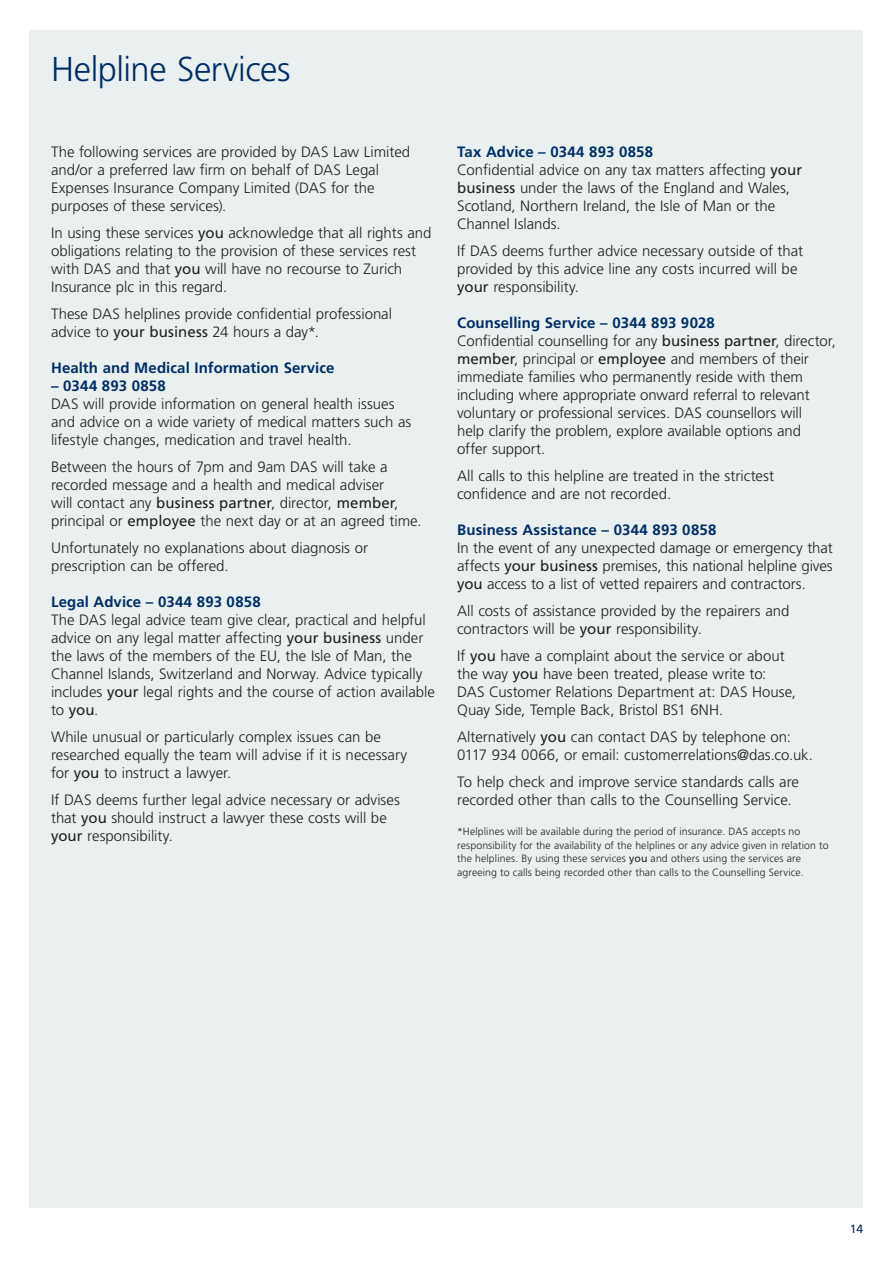
<style>
.page{position:relative;width:893px;height:1263px;background:#fff}
.page>*{position:absolute;margin:0;border:0;box-sizing:border-box;transform-origin:0 0}
.Head_1{font:300 34.5px "Frutiger LT Std";letter-spacing:-.015em;color:#002d66}
.Body{font:300 15px/18px "Frutiger LT Std";color:#231f20}
.Head_3{font:700 15px "Frutiger LT Std";letter-spacing:.005em;color:#002d66}
.t1{font:12px "Frutiger LT Std";color:#002d66}
.Body-2{font:300 10.5px/13.5px "Frutiger LT Std";letter-spacing:.01em;color:#231f20}
.s1{font-weight:400}
</style>
<div class="page">
<div style="left:30px;top:30px;width:833px;height:1178px;background:#eaf0f0"></div>
<p class="Head_1" style="left:51px;top:50px;width:241px">Helpline Services</p>
<p class="Body" style="left:51px;top:143px;width:361px">The following services are provided by DAS Law Limited and/or a preferred law firm on behalf of DAS Legal Expenses Insurance Company Limited (DAS for the purposes of these services).</p>
<p class="Body" style="left:51px;top:224px;width:382px">In using these services <span class="s1">you</span> acknowledge that all rights and obligations relating to the provision of these services rest with DAS and that <span class="s1">you</span> will have no recourse to Zurich Insurance plc in this regard.</p>
<p class="Body" style="left:51px;top:305px;width:343px">These DAS helplines provide confidential professional advice to <span class="s1">your business</span> 24 hours a day*.</p>
<p class="Head_3" style="left:51px;top:359px;width:285px">Health and Medical Information Service</p>
<p class="Head_3" style="left:51px;top:377px;width:116px">– 0344 893 0858</p>
<p class="Body" style="left:51px;top:395px;width:362px">DAS will provide information on general health issues and advice on a wide variety of medical matters such as lifestyle changes, medication and travel health.</p>
<p class="Body" style="left:51px;top:458px;width:372px">Between the hours of 7pm and 9am DAS will take a recorded message and a health and medical adviser<br>will contact any <span class="s1">business partner</span>, director, <span class="s1">member</span>, principal or <span class="s1">employee</span> the next day or at an agreed time.</p>
<p class="Body" style="left:51px;top:539px;width:318px">Unfortunately no explanations about diagnosis or prescription can be offered.</p>
<p class="Head_3" style="left:51px;top:593px;width:211px">Legal Advice – 0344 893 0858</p>
<p class="Body" style="left:51px;top:611px;width:386px">The DAS legal advice team give clear, practical and helpful advice on any legal matter affecting <span class="s1">your business</span> under the laws of the members of the EU, the Isle of Man, the Channel Islands, Switzerland and Norway. Advice typically includes <span class="s1">your</span> legal rights and the course of action available to <span class="s1">you</span>.</p>
<p class="Body" style="left:51px;top:728px;width:358px">While unusual or particularly complex issues can be researched equally the team will advise if it is necessary for <span class="s1">you</span> to instruct a lawyer.</p>
<p class="Body" style="left:51px;top:791px;width:350px">If DAS deems further legal advice necessary or advises that <span class="s1">you</span> should instruct a lawyer these costs will be <span class="s1">your</span> responsibility.</p>
<p class="Head_3" style="left:457px;top:143px;width:197px">Tax Advice – 0344 893 0858</p>
<p class="Body" style="left:457px;top:161px;width:347px">Confidential advice on any tax matters affecting <span class="s1">your business</span> under the laws of the England and Wales, Scotland, Northern Ireland, the Isle of Man or the Channel Islands.</p>
<p class="Body" style="left:457px;top:242px;width:348px">If DAS deems further advice necessary outside of that provided by this advice line any costs incurred will be <span class="s1">your</span> responsibility.</p>
<p class="Head_3" style="left:457px;top:314px;width:259px">Counselling Service – 0344 893 9028</p>
<p class="Body" style="left:457px;top:332px;width:380px">Confidential counselling for any <span class="s1">business partner</span>, director, <span class="s1">member</span>, principal or <span class="s1">employee</span> and members of their immediate families who permanently reside with them including where appropriate onward referral to relevant voluntary or professional services. DAS counsellors will<br>help clarify the problem, explore available options and<br>offer support.</p>
<p class="Body" style="left:457px;top:467px;width:319px">All calls to this helpline are treated in the strictest confidence and are not recorded.</p>
<p class="Head_3" style="left:457px;top:521px;width:261px">Business Assistance – 0344 893 0858</p>
<p class="Body" style="left:457px;top:539px;width:377px;text-align:justify">In the event of any unexpected damage or emergency that affects <span class="s1">your business</span> premises, this national helpline gives <span class="s1">you</span> access to a list of vetted repairers and contractors.</p>
<p class="Body" style="left:457px;top:602px;width:334px">All costs of assistance provided by the repairers and contractors will be <span class="s1">your</span> responsibility.</p>
<p class="Body" style="left:457px;top:647px;width:340px">If <span class="s1">you</span> have a complaint about the service or about the way <span class="s1">you</span> have been treated, please write to:<br>DAS Customer Relations Department at: DAS House, Quay Side, Temple Back, Bristol BS1 6NH.</p>
<p class="Body" style="left:457px;top:728px;width:357px">Alternatively <span class="s1">you</span> can contact DAS by telephone on:<br>0117 934 0066, or email: customerrelations@das.co.uk.</p>
<p class="Body" style="left:457px;top:773px;width:343px">To help check and improve service standards calls are recorded other than calls to the Counselling Service.</p>
<p class="Body-2" style="left:457px;top:825px;width:373px">*Helplines will be available during the period of insurance. DAS accepts no responsibility for the availability of the helplines or any advice given in relation to the helplines. By using these services <span class="s1">you</span> and others using the services are agreeing to calls being recorded other than calls to the Counselling Service.</p>
<p class="t1" style="left:850px;top:1222px;width:15px">14</p>
</div>
